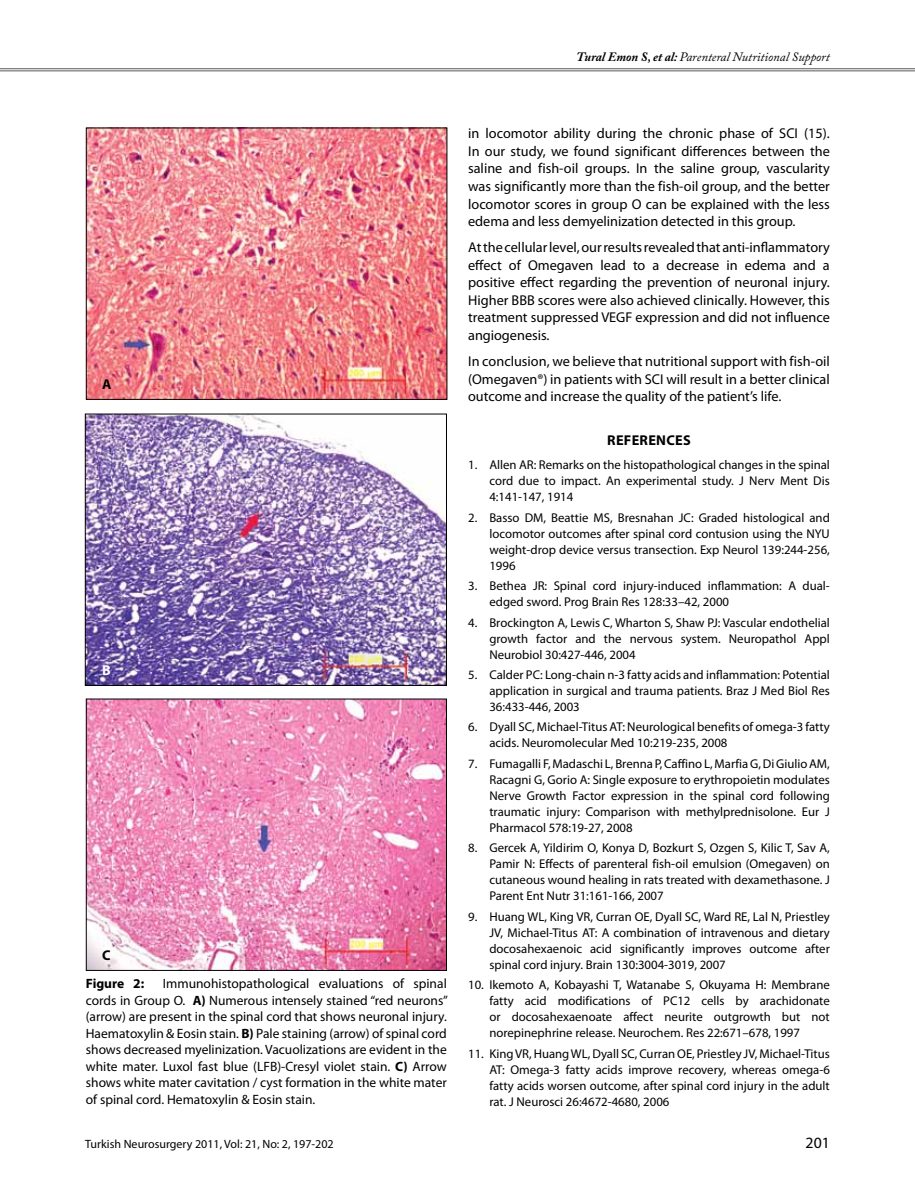
<style>
.page{position:relative;width:915px;height:1191px;background:#fff}
.page>*{position:absolute;margin:0;border:0;box-sizing:border-box;transform-origin:0 0}
.t1{font:15.75px "Myriad Pro";color:#000}
.t2{font:14.25px/17.5px "Myriad Pro";color:#000;text-align:justify}
.t3{font:700 14.25px "Myriad Pro";color:#000}
.t4{font:700 14.25px "Myriad Pro";color:#fff}
.t5{font:13.5px/16.5px "Myriad Pro";color:#000;text-align:justify}
.t6{font:700 13.5px "Myriad Pro";letter-spacing:-.005em;color:#000}
.t7{font:12.75px/16px "Myriad Pro";color:#000;text-align:justify}
.t8{font:italic 12.75px "Adobe Caslon Pro";color:#000}
.t9{font:12px "Myriad Pro";color:#000}
.s1{font-weight:700}
</style>
<div class="page">
<hr style="left:0;top:68px;width:914px;height:1px;background:#58595b">
<hr style="left:0;top:70px;width:914px;height:1px;background:#58595b">
<img style="left:88px;top:130px;width:357px;height:268px">
<div style="left:86px;top:128px;width:361px;height:272px;border:1px solid #000"></div>
<img style="left:87px;top:416px;width:357px;height:268px">
<div style="left:85px;top:414px;width:361px;height:272px;border:1px solid #000"></div>
<img style="left:88px;top:700px;width:356px;height:268px">
<p class="t8" style="left:576px;top:49px;width:255px"><span class="s1">Tural Emon S, et al:</span> Parenteral Nutritional Support</p>
<p class="t3" style="left:102px;top:375px;width:11px">A</p>
<p class="t4" style="left:102px;top:661px;width:10px">B</p>
<p class="t3" style="left:102px;top:946px;width:10px">C</p>
<p class="t5" style="left:86px;top:975px;width:363px;text-indent:77px">Immunohistopathological evaluations of spinal cords in Group O. <span class="s1">A)</span> Numerous intensely stained “red neurons” (arrow) are present in the spinal cord that shows neuronal injury.<br>Haematoxylin &amp; Eosin stain. <span class="s1">B)</span> Pale staining (arrow) of spinal cord shows decreased myelinization. Vacuolizations are evident in the white mater. Luxol fast blue (LFB)-Cresyl violet stain. <span class="s1">C)</span> Arrow shows white mater cavitation / cyst formation in the white mater of spinal cord. Hematoxylin &amp; Eosin stain.</p>
<p class="t6" style="left:86px;top:975px;width:60px">FIGURE 2:</p>
<p class="t2" style="left:468px;top:124px;width:363px">in locomotor ability during the chronic phase of SCI (15).<br>In our study, we found significant differences between the saline and fish-oil groups. In the saline group, vascularity was significantly more than the fish-oil group, and the better locomotor scores in group O can be explained with the less edema and less demyelinization detected in this group.</p>
<p class="t2" style="left:468px;top:238px;width:363px">At the cellular level, our results revealed that anti-inflammatory effect of Omegaven lead to a decrease in edema and a positive effect regarding the prevention of neuronal injury.<br>Higher BBB scores were also achieved clinically. However, this treatment suppressed VEGF expression and did not influence angiogenesis.</p>
<p class="t2" style="left:468px;top:352px;width:363px">In conclusion, we believe that nutritional support with fish-oil (Omegaven®) in patients with SCI will result in a better clinical outcome and increase the quality of the patient’s life.</p>
<p class="t3" style="left:607px;top:431px;width:18px">REFERE</p>
<p class="t3" style="left:656px;top:431px;width:19px">NCES</p>
<p class="t7" style="left:489px;top:457px;width:342px;text-indent:-21px">1. Allen AR: Remarks on the histopathological changes in the spinal cord due to impact. An experimental study. J Nerv Ment Dis 4:141-147, 1914</p>
<p class="t7" style="left:489px;top:509px;width:342px;text-indent:-21px">2. Basso DM, Beattie MS, Bresnahan JC: Graded histological and locomotor outcomes after spinal cord contusion using the NYU weight-drop device versus transection. Exp Neurol 139:244-256, 1996</p>
<p class="t7" style="left:489px;top:577px;width:342px;text-indent:-21px">3. Bethea JR: Spinal cord injury-induced inflammation: A dual&shy;edged sword. Prog Brain Res 128:33–42, 2000</p>
<p class="t7" style="left:489px;top:614px;width:342px;text-indent:-21px">4. Brockington A, Lewis C, Wharton S, Shaw PJ: Vascular endothelial growth factor and the nervous system. Neuropathol Appl Neurobiol 30:427-446, 2004</p>
<p class="t7" style="left:489px;top:666px;width:342px;text-indent:-21px">5. Calder PC: Long-chain n-3 fatty acids and inflammation: Potential application in surgical and trauma patients. Braz J Med Biol Res 36:433-446, 2003</p>
<p class="t7" style="left:489px;top:719px;width:342px;text-indent:-21px">6. Dyall SC, Michael-Titus AT: Neurological benefits of omega-3 fatty acids. Neuromolecular Med 10:219-235, 2008</p>
<p class="t7" style="left:489px;top:755px;width:342px;text-indent:-21px">7. Fumagalli F, Madaschi L, Brenna P, Caffino L, Marfia G, Di Giulio AM, Racagni G, Gorio A: Single exposure to erythropoietin modulates Nerve Growth Factor expression in the spinal cord following traumatic injury: Comparison with methylprednisolone. Eur J Pharmacol 578:19-27, 2008</p>
<p class="t7" style="left:489px;top:839px;width:342px;text-indent:-21px">8. Gercek A, Yildirim O, Konya D, Bozkurt S, Ozgen S, Kilic T, Sav A, Pamir N: Effects of parenteral fish-oil emulsion (Omegaven) on cutaneous wound healing in rats treated with dexamethasone. J Parent Ent Nutr 31:161-166, 2007</p>
<p class="t7" style="left:489px;top:908px;width:342px;text-indent:-21px">9. Huang WL, King VR, Curran OE, Dyall SC, Ward RE, Lal N, Priestley JV, Michael-Titus AT: A combination of intravenous and dietary docosahexaenoic acid significantly improves outcome after spinal cord injury. Brain 130:3004-3019, 2007</p>
<p class="t7" style="left:489px;top:976px;width:342px;text-indent:-21px">10. Ikemoto A, Kobayashi T, Watanabe S, Okuyama H: Membrane fatty acid modifications of PC12 cells by arachidonate or docosahexaenoate affect neurite outgrowth but not norepinephrine release. Neurochem. Res 22:671–678, 1997</p>
<p class="t7" style="left:489px;top:1045px;width:342px;text-indent:-21px">11. King VR, Huang WL, Dyall SC, Curran OE, Priestley JV, Michael-Titus AT: Omega-3 fatty acids improve recovery, whereas omega-6 fatty acids worsen outcome, after spinal cord injury in the adult rat. J Neurosci 26:4672-4680, 2006</p>
<p class="t9" style="left:85px;top:1137px;width:250px">Turkish Neurosurgery 2011, Vol: 21, No: 2, 197-202</p>
<p class="t1" style="left:805px;top:1133px;width:26px">201</p>
</div>
